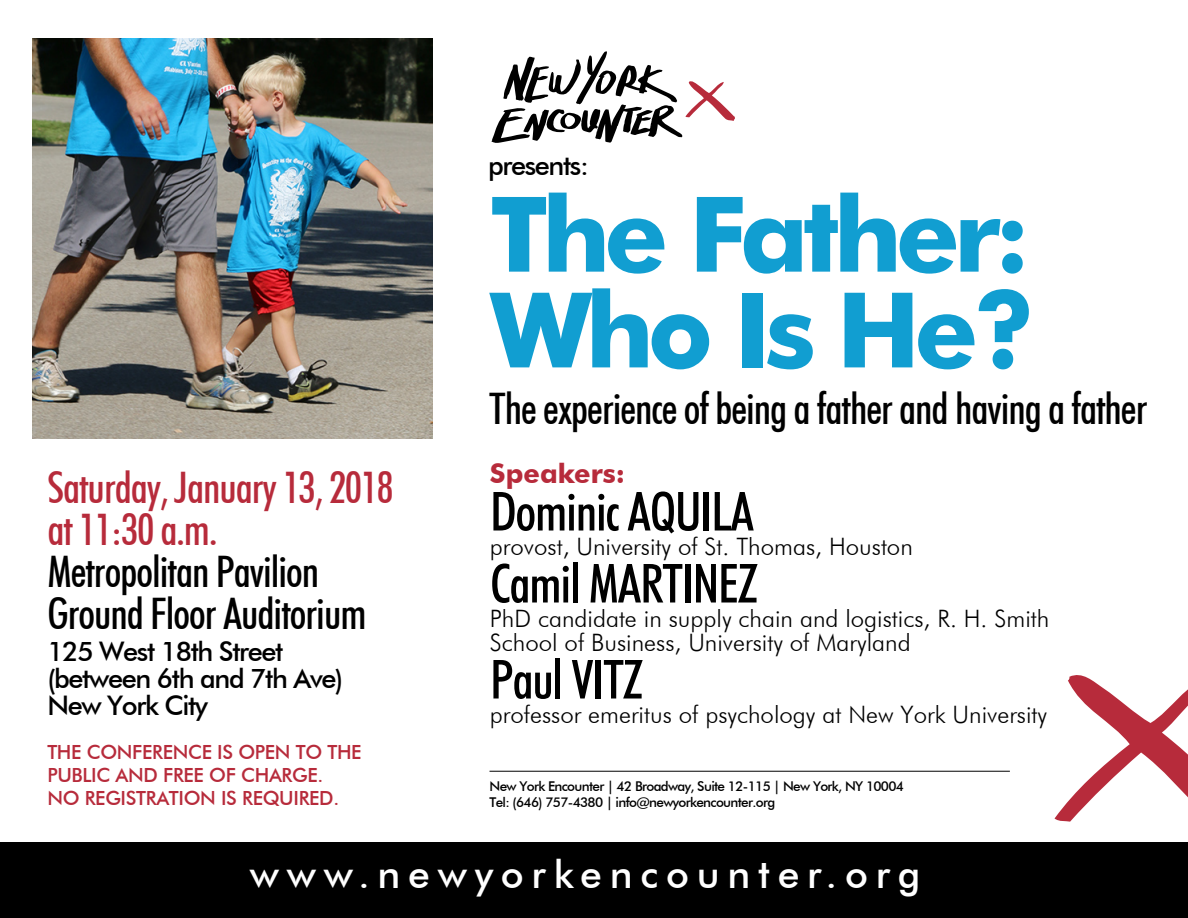
<style>
.page{position:relative;width:1188px;height:918px;background:#fff}
.page>*{position:absolute;margin:0;border:0;box-sizing:border-box;transform-origin:0 0}
.t1{font:700 104.4px/95.7px "Futura BT";letter-spacing:-.055em;color:#119ed1}
.t2{font:500 condensed 54px "Futura BT";letter-spacing:-.025em;color:#000}
.t3{font:500 condensed 43.5px/42px "Futura BT";letter-spacing:-.025em;color:#000}
.t4{font:500 condensed 43.5px/42px "Futura BT";letter-spacing:-.025em;color:#b72b3b}
.t5{font:500 39px "Futura BT";letter-spacing:.2em;color:#fff}
.t6{font:500 27px/27px "Futura BT";letter-spacing:-.05em;color:#000}
.t7{font:700 27px "Futura BT";color:#b72b3b}
.t8{font:300 24px/24px "Futura BT";color:#000}
.t9{font:500 19.5px/23.4px "Futura BT";letter-spacing:-.02em;color:#b72b3b}
.t10{font:500 13.5px/16.2px "Futura BT";letter-spacing:-.05em;color:#000}
</style>
<div class="page">
<svg style="left:1055px;top:675px;width:133px;height:147px"></svg>
<div style="left:0;top:842px;width:1188px;height:76px;background:#000"></div>
<svg style="left:492px;top:51px;width:243px;height:92px"></svg>
<hr style="left:490px;top:771px;width:520px;height:1px;background:#000">
<img style="left:32px;top:38px;width:401px;height:401px">
<p class="t6" style="left:488px;top:152px;width:102px">presents:</p>
<h1 class="t1" style="left:490px;top:186px;width:547px">The Father:<br>Who Is He?</h1>
<h3 class="t4" style="left:47px;top:466px;width:348px">Saturday, January 13, 2018 at 11:30 a.m.</h3>
<h3 class="t3" style="left:47px;top:550px;width:321px">Metropolitan Pavilion<br>Ground Floor Auditorium</h3>
<p class="t6" style="left:47px;top:638px;width:297px">125 West 18th Street (between 6th and 7th Ave)<br>New York City</p>
<p class="t9" style="left:47px;top:740px;width:316px">THE CONFERENCE IS OPEN TO THE<br>PUBLIC AND FREE OF CHARGE.<br>NO REGISTRATION IS REQUIRED.</p>
<h3 class="t3" style="left:489px;top:387px;width:660px">The experience of being a father and having a father</h3>
<p class="t7" style="left:490px;top:457px;width:137px">Speakers:</p>
<h2 class="t2" style="left:490px;top:479px;width:266px">Dominic AQUILA</h2>
<p class="t8" style="left:490px;top:534px;width:424px">provost, University of St. Thomas, Houston</p>
<h2 class="t2" style="left:490px;top:551px;width:270px">Camil MARTINEZ</h2>
<p class="t8" style="left:490px;top:606px;width:561px">PhD candidate in supply chain and logistics, R. H. Smith<br>School of Business, University of Maryland</p>
<h2 class="t2" style="left:490px;top:647px;width:155px">Paul VITZ</h2>
<p class="t8" style="left:490px;top:702px;width:559px">professor emeritus of psychology at New York University</p>
<p class="t10" style="left:490px;top:778px;width:416px">New York Encounter | 42 Broadway, Suite 12-115 | New York, NY 10004<br>Tel: (646) 757-4380 | info@newyorkencounter.org</p>
<h3 class="t5" style="left:250px;top:850px;width:672px">www.newyorkencounter.org</h3>
</div>
